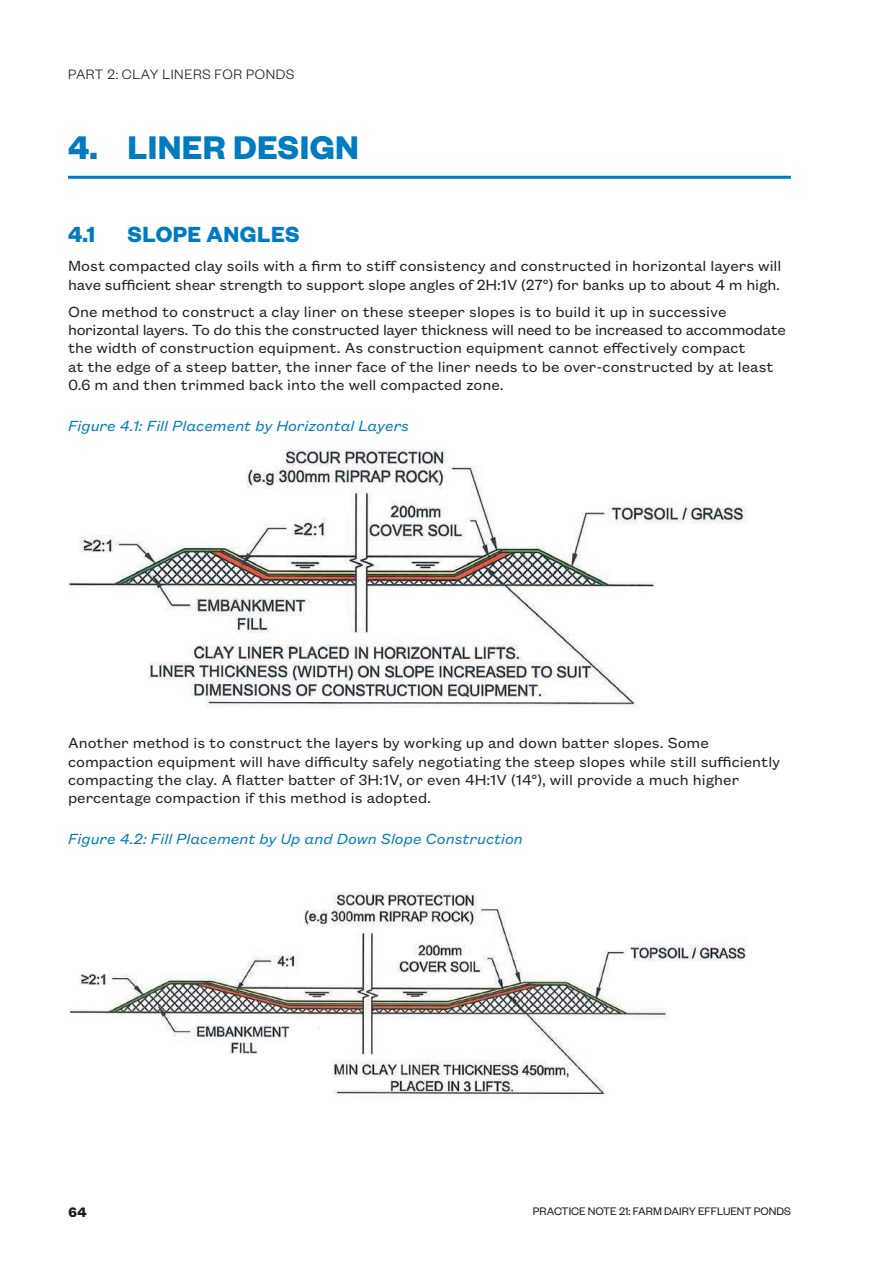
<style>
.page{position:relative;width:893px;height:1263px;background:#fff}
.page>*{position:absolute;margin:0;border:0;box-sizing:border-box;transform-origin:0 0}
.t1{font:700 36px "Founders Grotesk";letter-spacing:.01em;color:#007ac1}
.t2{font:700 24px "Founders Grotesk";letter-spacing:.02em;color:#007ac1}
.Body{font:16.2px/18.3px "Founders Grotesk Text";color:#231f20}
.Image_caption{font:italic 16.2px "Founders Grotesk Text";color:#007ac1}
.t3{font:300 15px "Founders Grotesk";letter-spacing:.04em;color:#1b1d21}
.t4{font:700 15px "Founders Grotesk Text";color:#1b1d21}
.t5{font:12px "Founders Grotesk";color:#1b1d21}
</style>
<div class="page">
<hr style="left:68px;top:176px;width:723px;height:3px;background:#007ac1">
<img style="left:68px;top:449px;width:679px;height:259px">
<img style="left:68px;top:892px;width:679px;height:203px">
<p class="t3" style="left:68px;top:65px;width:228px">PART 2: CLAY LINERS FOR PONDS</p>
<p class="t1" style="left:68px;top:124px;width:292px">4. LINER DESIGN</p>
<p class="t2" style="left:68px;top:219px;width:29px">4.1</p>
<p class="t2" style="left:128px;top:219px;width:173px">SLOPE ANGLES</p>
<p class="Body" style="left:68px;top:256px;width:715px">Most compacted clay soils with a firm to stiff consistency and constructed in horizontal layers will have sufficient shear strength to support slope angles of 2H:1V (27°) for banks up to about 4 m high.</p>
<p class="Body" style="left:68px;top:301px;width:719px">One method to construct a clay liner on these steeper slopes is to build it up in successive horizontal layers. To do this the constructed layer thickness will need to be increased to accommodate the width of construction equipment. As construction equipment cannot effectively compact<br>at the edge of a steep batter, the inner face of the liner needs to be over-constructed by at least 0.6 m and then trimmed back into the well compacted zone.</p>
<p class="Image_caption" style="left:68px;top:415px;width:343px">Figure 4.1: Fill Placement by Horizontal Layers</p>
<p class="Body" style="left:68px;top:733px;width:714px">Another method is to construct the layers by working up and down batter slopes. Some compaction equipment will have difficulty safely negotiating the steep slopes while still sufficiently compacting the clay. A flatter batter of 3H:1V, or even 4H:1V (14°), will provide a much higher percentage compaction if this method is adopted.</p>
<p class="Image_caption" style="left:68px;top:828px;width:456px">Figure 4.2: Fill Placement by Up and Down Slope Construction</p>
<p class="t4" style="left:68px;top:1202px;width:21px">64</p>
<p class="t5" style="left:533px;top:1204px;width:259px">PRACTICE NOTE 21: FARM DAIRY EFFLUENT PONDS</p>
</div>
